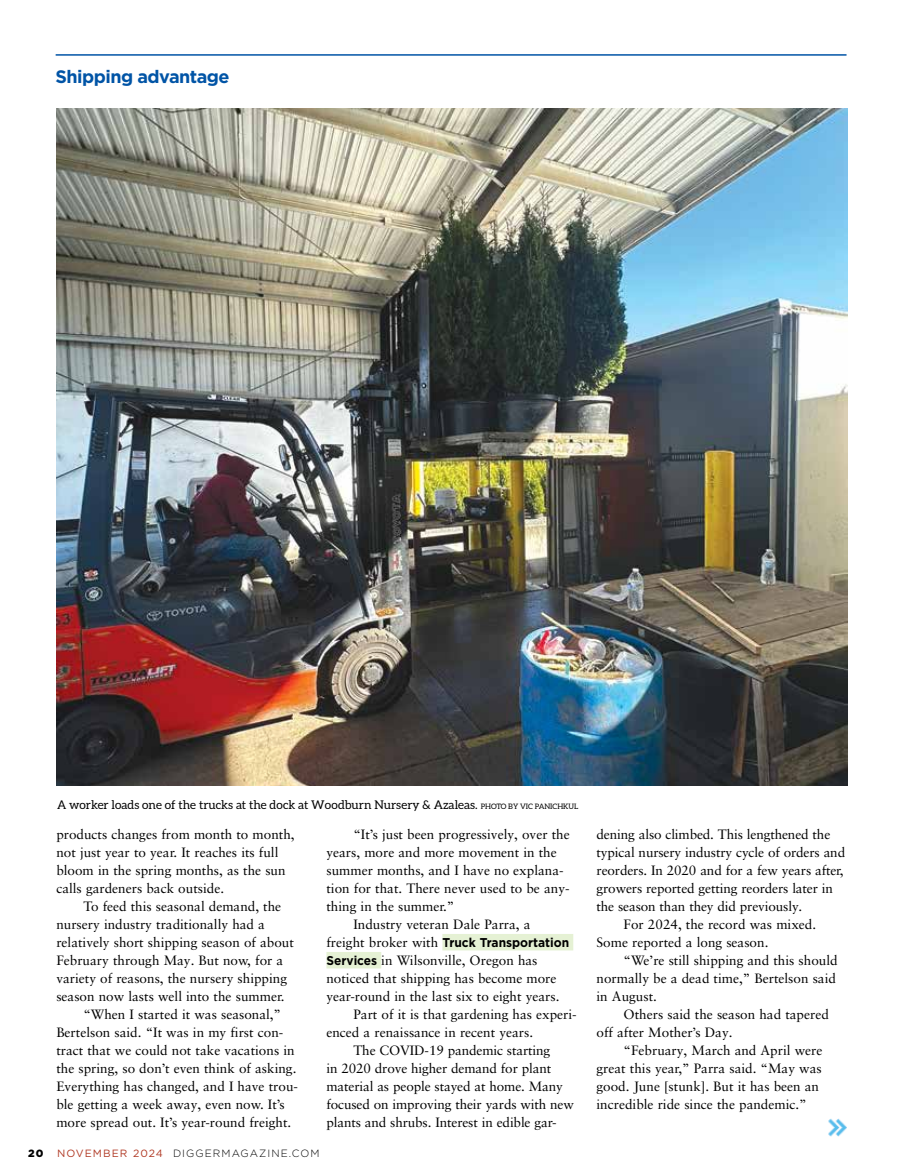
<style>
.page{position:relative;width:905px;height:1175px;background:#fff}
.page>*{position:absolute;margin:0;border:0;box-sizing:border-box;transform-origin:0 0}
.t1{font:700 18px "Gotham";letter-spacing:-.03em;color:#0054a6}
.t2{font:13.5px/18px "Sabon LT Pro";color:#000}
.t3{font:700 12.75px "Gotham";color:#000;scale:.94 1}
.t4{font:12px "Aleo";color:#000}
.t5{font:300 10.5px "Gotham";letter-spacing:.1em;color:#000}
.t6{font:900 10.5px "Gotham";color:#000}
.s1{font-size:7.5px}
.s2{font-weight:400;color:#b03823}
.s3{font-family:"Sabon LT Pro";font-weight:400;font-size:13.5px}
.s4{font-family:"Gotham";font-weight:700;font-size:12.75px}
</style>
<div class="page">
<div style="left:442px;top:934px;width:131px;height:16px;background:#e5f1d4"></div>
<div style="left:326px;top:952px;width:55px;height:16px;background:#e5f1d4"></div>
<hr style="left:56px;top:54px;width:790px;height:2px;background:#0054a6">
<img style="left:57px;top:109px;width:790px;height:676px">
<img style="left:828px;top:1118px;width:19px;height:19px">
<h1 class="t1" style="left:56px;top:65px;width:175px">Shipping advantage</h1>
<p class="t4" style="left:57px;top:797px;width:523px">A worker loads one of the trucks at the dock at Woodburn Nursery &amp; Azaleas. <span class="s1">PHOTO BY VIC PANICHKUL</span></p>
<p class="t2" style="left:56px;top:824px;width:240px">products changes from month to month, not just year to year. It reaches its full bloom in the spring months, as the sun calls gardeners back outside.</p>
<p class="t2" style="left:83px;top:896px;width:199px">To feed this seasonal demand, the</p>
<p class="t2" style="left:56px;top:914px;width:210px">nursery industry traditionally had a</p>
<p class="t2" style="left:56px;top:932px;width:239px">relatively short shipping season of about</p>
<p class="t2" style="left:56px;top:950px;width:228px">February through May. But now, for a</p>
<p class="t2" style="left:56px;top:968px;width:232px">variety of reasons, the nursery shipping</p>
<p class="t2" style="left:56px;top:986px;width:230px">season now lasts well into the summer.</p>
<p class="t2" style="left:83px;top:1004px;width:199px">“When I started it was seasonal,”</p>
<p class="t2" style="left:56px;top:1022px;width:228px">Bertelson said. “It was in my first con-</p>
<p class="t2" style="left:56px;top:1040px;width:240px">tract that we could not take vacations in</p>
<p class="t2" style="left:56px;top:1058px;width:241px">the spring, so don’t even think of asking.</p>
<p class="t2" style="left:56px;top:1076px;width:243px">Everything has changed, and I have trou-</p>
<p class="t2" style="left:56px;top:1094px;width:230px">ble getting a week away, even now. It’s</p>
<p class="t2" style="left:56px;top:1112px;width:236px">more spread out. It’s year-round freight.</p>
<p class="t6" style="left:28px;top:1145px;width:17px">20</p>
<p class="t5" style="left:57px;top:1146px;width:264px"><span class="s2">NOVEMBER 2024</span> DIGGERMAGAZINE.COM</p>
<p class="t2" style="left:353px;top:824px;width:218px">“It’s just been progressively, over the</p>
<p class="t2" style="left:326px;top:842px;width:232px">years, more and more movement in the</p>
<p class="t2" style="left:326px;top:860px;width:239px">summer months, and I have no explana-</p>
<p class="t2" style="left:326px;top:878px;width:245px">tion for that. There never used to be any-</p>
<p class="t2" style="left:326px;top:896px;width:129px">thing in the summer.”</p>
<p class="t2" style="left:353px;top:914px;width:179px">Industry veteran Dale Parra, a</p>
<p class="t3" style="left:326px;top:933px;width:260px"><span class="s3">freight broker with</span> Truck Transportation</p>
<p class="t2" style="left:326px;top:950px;width:213px"><span class="s4">Services</span> in Wilsonville, Oregon has</p>
<p class="t2" style="left:326px;top:968px;width:231px">noticed that shipping has become more</p>
<p class="t2" style="left:326px;top:986px;width:234px">year-round in the last six to eight years.</p>
<p class="t2" style="left:353px;top:1004px;width:225px">Part of it is that gardening has experi-</p>
<p class="t2" style="left:326px;top:1022px;width:208px">enced a renaissance in recent years.</p>
<p class="t2" style="left:353px;top:1040px;width:198px">The COVID-19 pandemic starting</p>
<p class="t2" style="left:326px;top:1058px;width:226px">in 2020 drove higher demand for plant</p>
<p class="t2" style="left:326px;top:1076px;width:238px">material as people stayed at home. Many</p>
<p class="t2" style="left:326px;top:1094px;width:249px">focused on improving their yards with new</p>
<p class="t2" style="left:326px;top:1112px;width:232px">plants and shrubs. Interest in edible gar-</p>
<p class="t2" style="left:596px;top:824px;width:235px">dening also climbed. This lengthened the</p>
<p class="t2" style="left:596px;top:842px;width:250px">typical nursery industry cycle of orders and</p>
<p class="t2" style="left:596px;top:860px;width:249px">reorders. In 2020 and for a few years after,</p>
<p class="t2" style="left:596px;top:878px;width:238px">growers reported getting reorders later in</p>
<p class="t2" style="left:596px;top:896px;width:207px">the season than they did previously.</p>
<p class="t2" style="left:623px;top:914px;width:194px">For 2024, the record was mixed.</p>
<p class="t2" style="left:596px;top:932px;width:173px">Some reported a long season.</p>
<p class="t2" style="left:623px;top:950px;width:215px">“We’re still shipping and this should</p>
<p class="t2" style="left:596px;top:968px;width:241px">normally be a dead time,” Bertelson said</p>
<p class="t2" style="left:596px;top:986px;width:62px">in August.</p>
<p class="t2" style="left:623px;top:1004px;width:207px">Others said the season had tapered</p>
<p class="t2" style="left:596px;top:1022px;width:137px">off after Mother’s Day.</p>
<p class="t2" style="left:623px;top:1040px;width:200px">“February, March and April were</p>
<p class="t2" style="left:596px;top:1058px;width:227px">great this year,” Parra said. “May was</p>
<p class="t2" style="left:596px;top:1076px;width:224px">good. June [stunk]. But it has been an</p>
<p class="t2" style="left:596px;top:1094px;width:212px">incredible ride since the pandemic.”</p>
</div>
